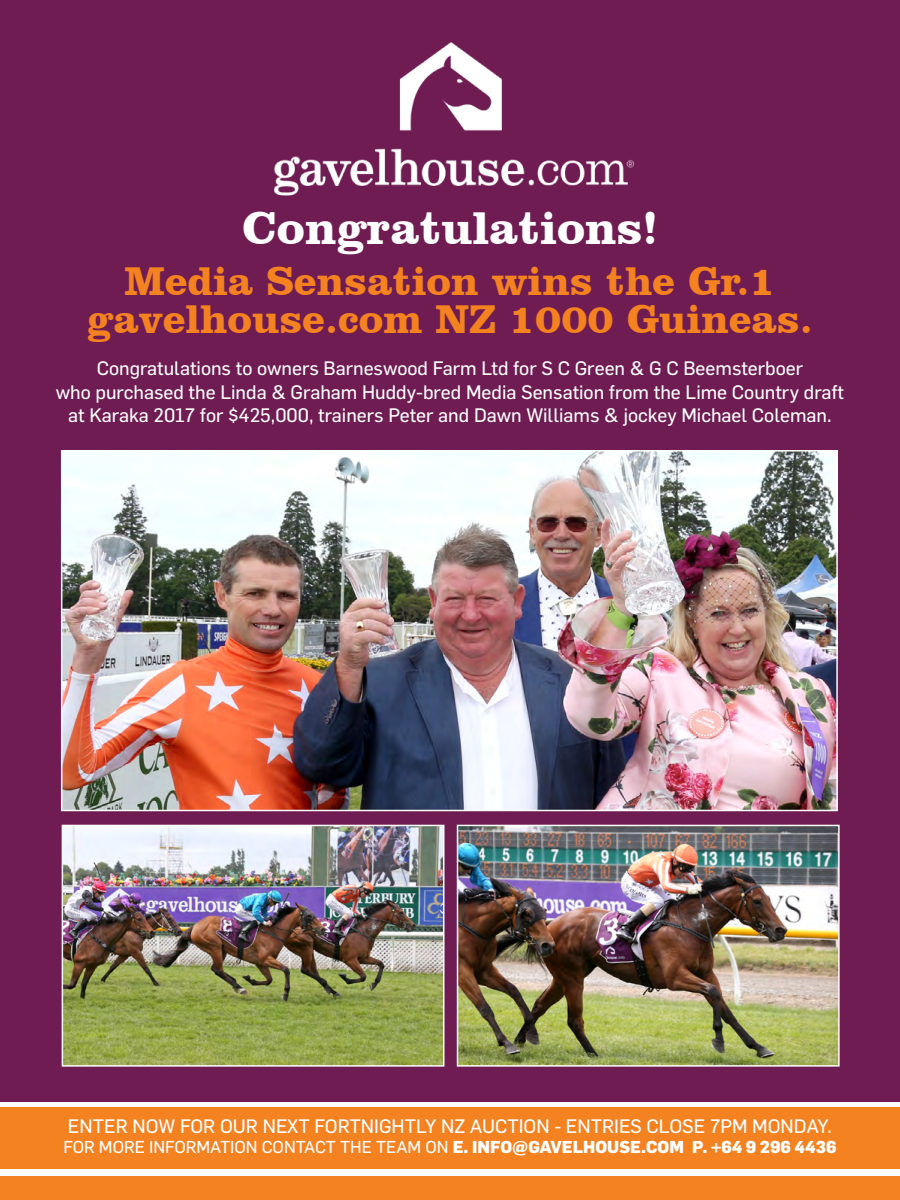
<style>
.page{position:relative;width:900px;height:1200px;background:#fff}
.page>*{position:absolute;margin:0;border:0;box-sizing:border-box;transform-origin:0 0}
.t1{font:700 47.1px "Clarendon BT";color:#fff}
.t2{font:700 41.25px/38.2px "Clarendon BT";color:#f58220;text-align:center}
.t3{font:19.2px/23.5px "Flama Basic";color:#fff;text-align:center}
.t4{font:16.95px "Flama Basic";color:#fff}
.s1{font-family:"Flama";font-weight:800}
</style>
<div class="page">
<div style="left:0;top:0;width:900px;height:1101px;background:#6f1c53"></div>
<div style="left:1px;top:1107px;width:899px;height:61px;background:#f58220"></div>
<img style="left:274px;top:42px;width:360px;height:154px">
<img style="left:459px;top:827px;width:379px;height:238px">
<div style="left:457px;top:825px;width:383px;height:242px;border:1px solid #fff"></div>
<img style="left:64px;top:827px;width:379px;height:238px">
<div style="left:62px;top:825px;width:383px;height:242px;border:1px solid #fff"></div>
<img style="left:63px;top:452px;width:773px;height:357px">
<div style="left:0;top:1176px;width:900px;height:24px;background:#f58220"></div>
<h1 class="t1" style="left:242px;top:199px;width:417px">Congratulations!</h1>
<h2 class="t2" style="left:87px;top:261px;width:728px">Media Sensation wins the Gr.1 gavelhouse.com NZ 1000 Guineas.</h2>
<p class="t3" style="left:56px;top:355px;width:790px">Congratulations to owners Barneswood Farm Ltd for S C Green &amp; G C Beemsterboer<br>who purchased the Linda &amp; Graham Huddy-bred Media Sensation from the Lime Country draft at Karaka 2017 for $425,000, trainers Peter and Dawn Williams &amp; jockey Michael Coleman.</p>
<p class="t3" style="left:68px;top:1113px;width:766px">ENTER NOW FOR OUR NEXT FORTNIGHTLY NZ AUCTION - ENTRIES CLOSE 7PM MONDAY.</p>
<p class="t4" style="left:63px;top:1135px;width:774px">FOR MORE INFORMATION CONTACT THE TEAM ON <span class="s1">E. INFO@GAVELHOUSE.COM P. +64 9 296 4436</span></p>
</div>
